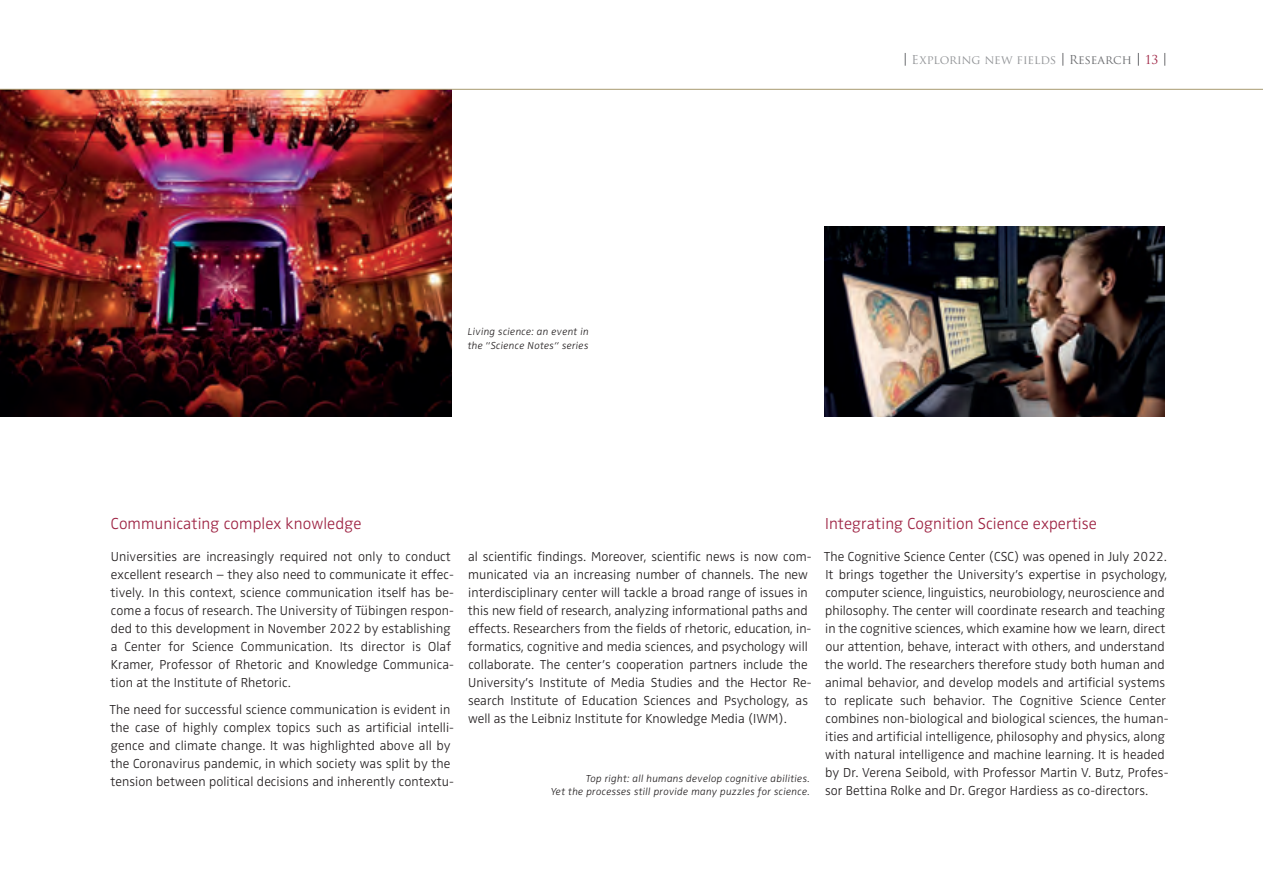
<style>
.page{position:relative;width:1263px;height:893px;background:#fff}
.page>*{position:absolute;margin:0;border:0;box-sizing:border-box;transform-origin:0 0}
.t1{font:300 16.5px "Zwo OT";letter-spacing:.005em;color:#9e2343}
.t2{font:300 13.5px/18px "Zwo OT";letter-spacing:.005em;color:#231f20}
.t3{font:12px "Trajan Pro";color:#939598}
.t4{font:italic 300 10.5px/13.5px "Zwo Pro";letter-spacing:.025em;color:#231f20;text-align:right}
.t5{font:italic 300 10.5px/13.5px "Zwo OT";letter-spacing:.025em;color:#231f20}
.s1{color:#6c6d70}
.s2{color:#9e2343}
.s3{font-style:normal}
</style>
<div class="page">
<svg style="left:905px;top:53px;width:1px;height:13px"></svg>
<svg style="left:1062px;top:53px;width:1px;height:13px"></svg>
<svg style="left:1138px;top:53px;width:1px;height:13px"></svg>
<svg style="left:1164px;top:53px;width:1px;height:13px"></svg>
<img style="left:0;top:90px;width:451px;height:327px">
<img style="left:824px;top:226px;width:341px;height:191px">
<hr style="left:0;top:89px;width:1263px;height:1px;background:#a7996e">
<p class="t3" style="left:911px;top:52px;width:248px">Exploring new fields <span class="s1">Research</span> <span class="s2">13</span></p>
<p class="t5" style="left:468px;top:325px;width:123px">Living science: an event in the <span class="s3">“</span>Science Notes“ series</p>
<p class="t1" style="left:111px;top:514px;width:252px">Communicating complex knowledge</p>
<p class="t2" style="left:111px;top:548px;width:345px">Universities are increasingly required not only to conduct excellent research – they also need to communicate it effec&shy;tively. In this context, science communication itself has be&shy;come a focus of research. The University of Tübingen respon&shy;ded to this development in November 2022 by establishing a Center for Science Communication. Its director is Olaf Kramer, Professor of Rhetoric and Knowledge Communica&shy;tion at the Institute of Rhetoric.</p>
<p class="t2" style="left:109px;top:701px;width:346px">The need for successful science communication is evident in the case of highly complex topics such as artificial intelli&shy;gence and climate change. It was highlighted above all by the Coronavirus pandemic, in which society was split by the tension between political decisions and inherently contextu-</p>
<p class="t2" style="left:468px;top:548px;width:345px">al scientific findings. Moreover, scientific news is now com&shy;municated via an increasing number of channels. The new interdisciplinary center will tackle a broad range of issues in this new field of research, analyzing informational paths and effects. Researchers from the fields of rhetoric, education, in&shy;formatics, cognitive and media sciences, and psychology will collaborate. The center’s cooperation partners include the University’s Institute of Media Studies and the Hector Re&shy;search Institute of Education Sciences and Psychology, as well as the Leibniz Institute for Knowledge Media (IWM).</p>
<p class="t4" style="left:551px;top:771px;width:261px">Top right: all humans develop cognitive abilities.<br>Yet the processes still provide many puzzles for science.</p>
<p class="t1" style="left:825px;top:514px;width:273px">Integrating Cognition Science expertise</p>
<p class="t2" style="left:824px;top:548px;width:346px">The Cognitive Science Center (CSC) was opened in July 2022.<br>It brings together the University’s expertise in psychology, computer science, linguistics, neurobiology, neuroscience and philosophy. The center will coordinate research and teaching in the cognitive sciences, which examine how we learn, direct our attention, behave, interact with others, and understand the world. The researchers therefore study both human and animal behavior, and develop models and artificial systems to replicate such behavior. The Cognitive Science Center combines non-biological and biological sciences, the human&shy;ities and artificial intelligence, philosophy and physics, along with natural intelligence and machine learning. It is headed by Dr. Verena Seibold, with Professor Martin V. Butz, Profes&shy;sor Bettina Rolke and Dr. Gregor Hardiess as co-directors.</p>
</div>
